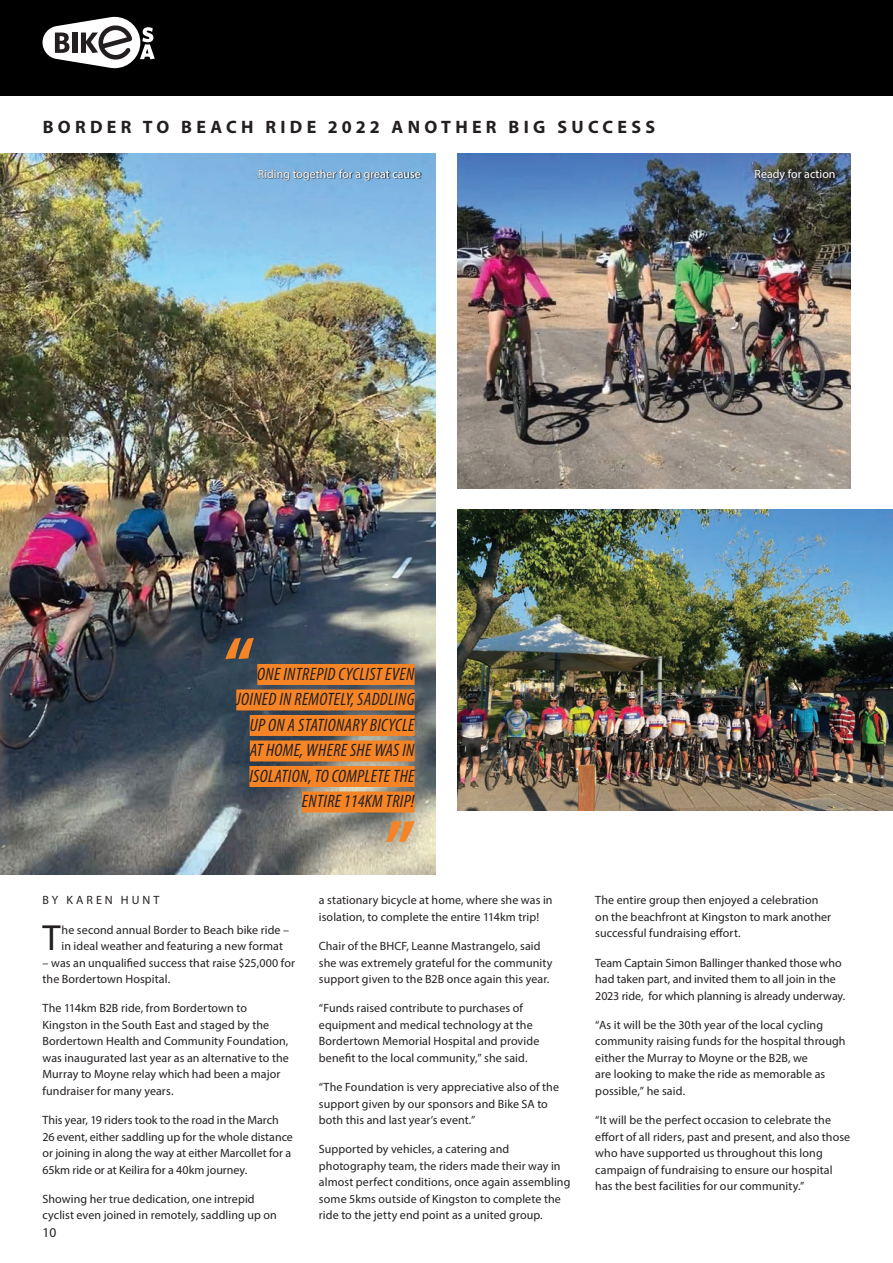
<style>
.page{position:relative;width:893px;height:1263px;background:#fff}
.page>*{position:absolute;margin:0;border:0;box-sizing:border-box;transform-origin:0 0}
.t1{font:36.45px "Myriad Pro";color:#231f20}
.t2{font:italic condensed 18px/25.5px "Myriad Pro";letter-spacing:.02em;color:#231f20;text-align:right}
.t3{font:700 18px "Myriad Pro";letter-spacing:.24em;color:#231f20}
.t4{font:13.5px "Myriad Pro";color:#231f20}
.t5{font:12px/16.5px "Myriad Pro";letter-spacing:.005em;color:#231f20}
.t6{font:12px "Myriad Pro";color:#fff}
.t7{font:12px "Myriad Pro";letter-spacing:.25em;color:#231f20}
</style>
<div class="page">
<img style="left:0;top:154px;width:436px;height:720px">
<svg style="left:259px;top:169px;width:163px;height:12px;background:#6790b3"></svg>
<div style="left:257px;top:664px;width:158px;height:21px;background:#f58427"></div>
<div style="left:236px;top:689px;width:179px;height:21px;background:#f58427"></div>
<div style="left:250px;top:715px;width:165px;height:21px;background:#f58427"></div>
<div style="left:250px;top:740px;width:165px;height:21px;background:#f58427"></div>
<div style="left:249px;top:766px;width:166px;height:21px;background:#f58427"></div>
<div style="left:302px;top:791px;width:113px;height:21px;background:#f58427"></div>
<svg style="left:225px;top:638px;width:29px;height:21px"></svg>
<svg style="left:386px;top:821px;width:29px;height:21px"></svg>
<img style="left:458px;top:154px;width:392px;height:334px">
<img style="left:457px;top:509px;width:436px;height:301px">
<svg style="left:755px;top:169px;width:81px;height:12px"></svg>
<div style="left:0;top:0;width:893px;height:96px;background:#000001"></div>
<svg style="left:43px;top:17px;width:112px;height:51px"></svg>
<h2 class="t3" style="left:43px;top:115px;width:614px">BORDER TO BEACH RIDE 2022 ANOTHER BIG SUCCESS</h2>
<p class="t6" style="left:258px;top:166px;width:165px">Riding together for a great cause</p>
<p class="t6" style="left:755px;top:166px;width:83px">Ready for action</p>
<h2 class="t2" style="left:236px;top:661px;width:180px">ONE INTREPID CYCLIST EVEN<br>JOINED IN REMOTELY, SADDLING<br>UP ON A STATIONARY BICYCLE<br>AT HOME, WHERE SHE WAS IN<br>ISOLATION, TO COMPLETE THE<br>ENTIRE 114KM TRIP!</h2>
<p class="t7" style="left:43px;top:893px;width:118px">BY KAREN HUNT</p>
<h1 class="t1" style="left:43px;top:915px;width:20px">T</h1>
<p class="t5" style="left:62px;top:921px;width:229px">he second annual Border to Beach bike ride – in ideal weather and featuring a new format</p>
<p class="t5" style="left:43px;top:954px;width:254px">– was an unqualified success that raise $25,000 for the Bordertown Hospital.</p>
<p class="t5" style="left:43px;top:1000px;width:248px">The 114km B2B ride, from Bordertown to Kingston in the South East and staged by the Bordertown Health and Community Foundation, was inaugurated last year as an alternative to the Murray to Moyne relay which had been a major fundraiser for many years.</p>
<p class="t5" style="left:43px;top:1111px;width:252px">This year, 19 riders took to the road in the March 26 event, either saddling up for the whole distance or joining in along the way at either Marcollet for a 65km ride or at Keilira for a 40km journey.</p>
<p class="t5" style="left:43px;top:1190px;width:236px">Showing her true dedication, one intrepid cyclist even joined in remotely, saddling up on</p>
<p class="t4" style="left:43px;top:1224px;width:15px">10</p>
<p class="t5" style="left:319px;top:892px;width:235px">a stationary bicycle at home, where she was in isolation, to complete the entire 114km trip!</p>
<p class="t5" style="left:319px;top:937px;width:235px">Chair of the BHCF, Leanne Mastrangelo, said she was extremely grateful for the community support given to the B2B once again this year.</p>
<p class="t5" style="left:319px;top:1000px;width:222px">“Funds raised contribute to purchases of equipment and medical technology at the Bordertown Memorial Hospital and provide benefit to the local community,” she said.</p>
<p class="t5" style="left:319px;top:1078px;width:242px">“The Foundation is very appreciative also of the support given by our sponsors and Bike SA to both this and last year’s event.”</p>
<p class="t5" style="left:319px;top:1141px;width:253px">Supported by vehicles, a catering and photography team, the riders made their way in almost perfect conditions, once again assembling some 5kms outside of Kingston to complete the ride to the jetty end point as a united group.</p>
<p class="t5" style="left:595px;top:892px;width:237px">The entire group then enjoyed a celebration on the beachfront at Kingston to mark another successful fundraising effort.</p>
<p class="t5" style="left:595px;top:954px;width:251px">Team Captain Simon Ballinger thanked those who had taken part, and invited them to all join in the<br>2023 ride, for which planning is already underway.</p>
<p class="t5" style="left:595px;top:1016px;width:252px">“As it will be the 30th year of the local cycling community raising funds for the hospital through either the Murray to Moyne or the B2B, we<br>are looking to make the ride as memorable as possible,” he said.</p>
<p class="t5" style="left:595px;top:1111px;width:256px">“It will be the perfect occasion to celebrate the effort of all riders, past and present, and also those who have supported us throughout this long campaign of fundraising to ensure our hospital has the best facilities for our community.”</p>
</div>
